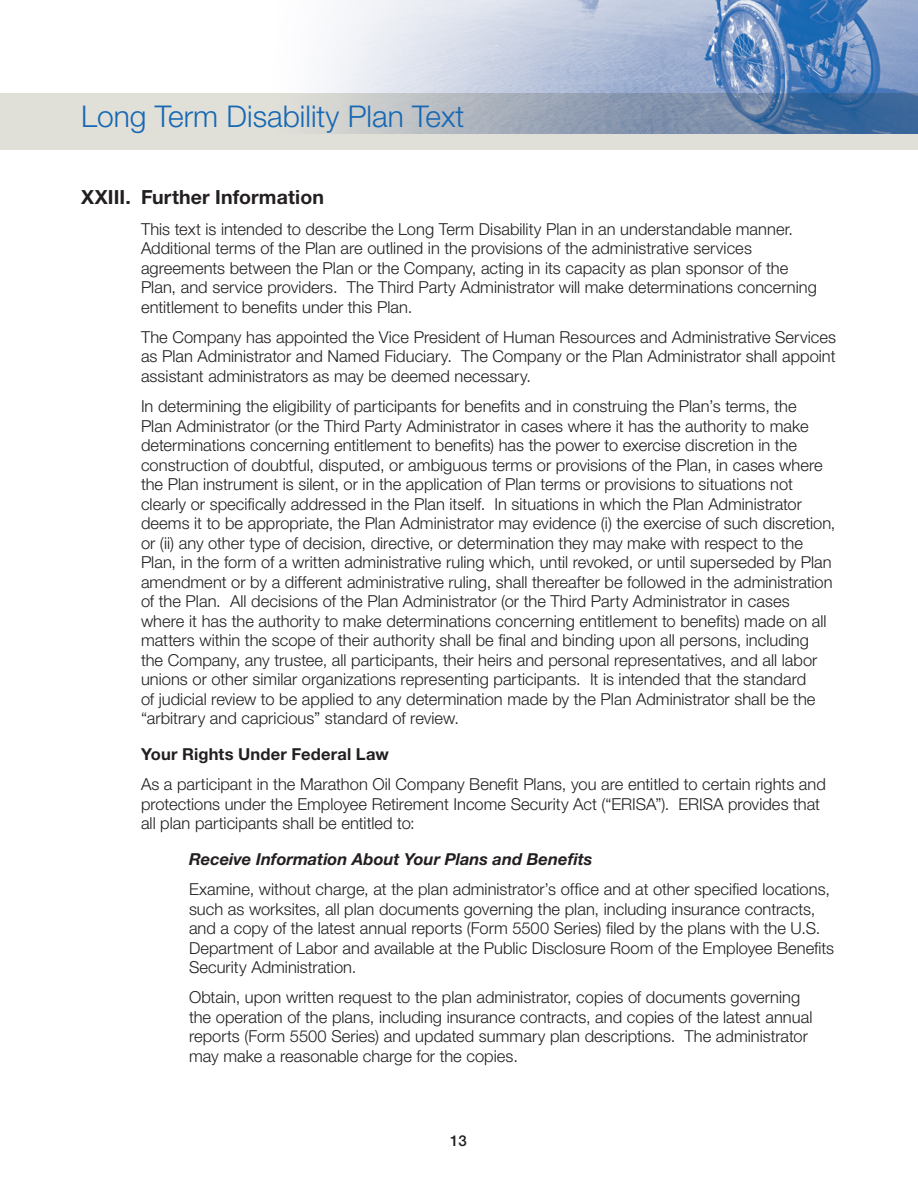
<style>
.page{position:relative;width:918px;height:1188px;background:#fff}
.page>*{position:absolute;margin:0;border:0;box-sizing:border-box;transform-origin:0 0}
.t1{font:300 30px "Helvetica Neue";color:#1768b4}
.HD_1{font:700 19.5px "Helvetica Neue";letter-spacing:.005em;color:#231f20}
.HD_1_Body{font:300 16.5px/19.5px "Helvetica Neue";color:#231f20}
.HD_1_Body-2{font:italic 700 16.5px "Helvetica Neue";color:#231f20}
.HD_1_sub{font:700 16.5px "Helvetica Neue";letter-spacing:.01em;color:#231f20}
.t2{font:500 15px "Helvetica Neue";color:#231f20}
</style>
<div class="page">
<div style="left:0;top:93px;width:918px;height:57px;background:#e1e0d8"></div>
<img style="left:324px;top:0;width:594px;height:133px">
<h1 class="t1" style="left:81px;top:98px;width:385px">Long Term Disability Plan Text</h1>
<p class="HD_1" style="left:81px;top:185px;width:244px">XXIII. Further Information</p>
<p class="HD_1_Body" style="left:141px;top:219px;width:677px">This text is intended to describe the Long Term Disability Plan in an understandable manner.<br>Additional terms of the Plan are outlined in the provisions of the administrative services agreements between the Plan or the Company, acting in its capacity as plan sponsor of the Plan, and service providers. The Third Party Administrator will make determinations concerning entitlement to benefits under this Plan.</p>
<p class="HD_1_Body" style="left:141px;top:327px;width:697px;text-align:justify">The Company has appointed the Vice President of Human Resources and Administrative Services as Plan Administrator and Named Fiduciary. The Company or the Plan Administrator shall appoint assistant administrators as may be deemed necessary.</p>
<p class="HD_1_Body" style="left:141px;top:396px;width:696px">In determining the eligibility of participants for benefits and in construing the Plan’s terms, the<br>Plan Administrator (or the Third Party Administrator in cases where it has the authority to make determinations concerning entitlement to benefits) has the power to exercise discretion in the construction of doubtful, disputed, or ambiguous terms or provisions of the Plan, in cases where the Plan instrument is silent, or in the application of Plan terms or provisions to situations not clearly or specifically addressed in the Plan itself. In situations in which the Plan Administrator deems it to be appropriate, the Plan Administrator may evidence (i) the exercise of such discretion, or (ii) any other type of decision, directive, or determination they may make with respect to the Plan, in the form of a written administrative ruling which, until revoked, or until superseded by Plan amendment or by a different administrative ruling, shall thereafter be followed in the administration of the Plan. All decisions of the Plan Administrator (or the Third Party Administrator in cases where it has the authority to make determinations concerning entitlement to benefits) made on all matters within the scope of their authority shall be final and binding upon all persons, including<br>the Company, any trustee, all participants, their heirs and personal representatives, and all labor unions or other similar organizations representing participants. It is intended that the standard<br>of judicial review to be applied to any determination made by the Plan Administrator shall be the “arbitrary and capricious” standard of review.</p>
<p class="HD_1_sub" style="left:141px;top:744px;width:249px">Your Rights Under Federal Law</p>
<p class="HD_1_Body" style="left:141px;top:774px;width:686px">As a participant in the Marathon Oil Company Benefit Plans, you are entitled to certain rights and protections under the Employee Retirement Income Security Act (“ERISA”). ERISA provides that all plan participants shall be entitled to:</p>
<p class="HD_1_Body-2" style="left:189px;top:849px;width:405px">Receive Information About Your Plans and Benefits</p>
<p class="HD_1_Body" style="left:189px;top:879px;width:647px">Examine, without charge, at the plan administrator’s office and at other specified locations, such as worksites, all plan documents governing the plan, including insurance contracts, and a copy of the latest annual reports (Form 5500 Series) filed by the plans with the U.S.<br>Department of Labor and available at the Public Disclosure Room of the Employee Benefits Security Administration.</p>
<p class="HD_1_Body" style="left:189px;top:987px;width:625px">Obtain, upon written request to the plan administrator, copies of documents governing the operation of the plans, including insurance contracts, and copies of the latest annual reports (Form 5500 Series) and updated summary plan descriptions. The administrator may make a reasonable charge for the copies.</p>
<p class="t2" style="left:450px;top:1131px;width:18px">13</p>
</div>
